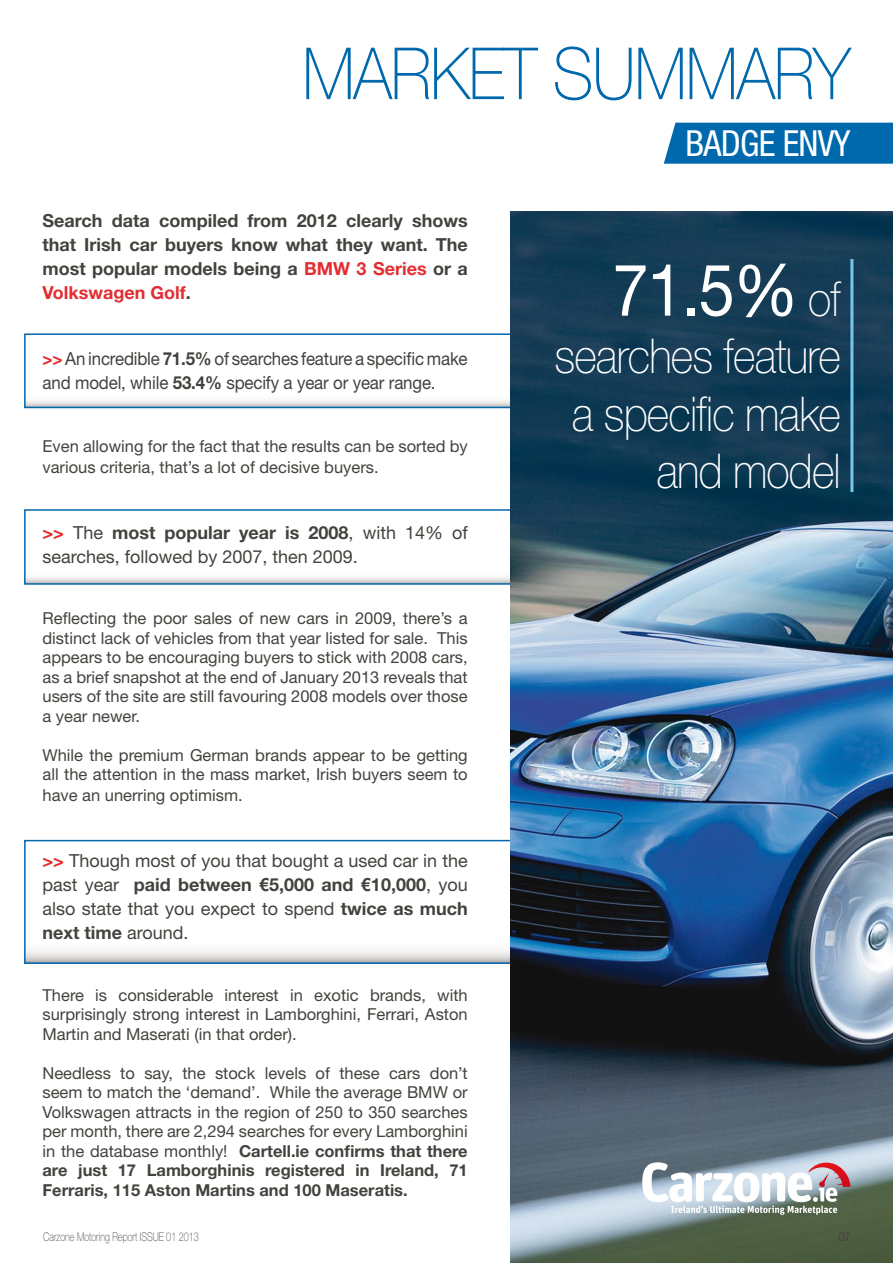
<style>
.page{position:relative;width:893px;height:1263px;background:#fff}
.page>*{position:absolute;margin:0;border:0;box-sizing:border-box;transform-origin:0 0}
.t1{font:100 72px "Helvetica Neue";letter-spacing:-.02em;color:#0068ad;scale:.9 1}
.t2{font:72px "Helvetica Neue";color:#fff;scale:.9 1}
.t3{font:100 48px/57.6px "Helvetica Neue";letter-spacing:-.02em;color:#fff;text-align:right;scale:.9 1}
.t4{font:condensed 36px "Helvetica Neue";letter-spacing:-.02em;color:#fff}
.t5{font:18px/24px "Helvetica Neue";color:#42433d}
.t6{font:700 18px/24px "Helvetica Neue";color:#42433d;text-align:justify}
.t7{font:18px/24px "Helvetica Neue";color:#42433d;scale:.94 1}
.t8{font:16.5px/19.5px "Helvetica Neue";color:#42433d;text-align:justify}
.t9{font:100 12px "Helvetica Neue";color:#42433d;scale:.75 1}
.t10{font:12px "Helvetica Neue";color:#42433d;scale:.9 1}
.s1{color:#e42d31}
.s2{font-weight:700;color:#e42d31}
.s3{font-weight:700}
.s4{font-weight:100;font-size:48px}
</style>
<div class="page">
<svg style="left:27px;top:950px;width:483px;height:11px"></svg>
<div style="left:24px;top:840px;width:551px;height:124px;border:2px solid #0068ad"></div>
<div style="left:25px;top:510px;width:550px;height:74px;background:linear-gradient(to bottom,#fff,#f8f7f7)"></div>
<div style="left:24px;top:509px;width:551px;height:76px;border:2px solid #0068ad"></div>
<div style="left:24px;top:333px;width:551px;height:75px;border:2px solid #0068ad"></div>
<img style="left:510px;top:212px;width:383px;height:1051px">
<div style="left:664px;top:123px;width:229px;height:41px;background:#0068ad"></div>
<svg style="left:642px;top:1162px;width:208px;height:53px"></svg>
<hr style="left:850px;top:259px;width:3px;height:233px;background:#77c7ec">
<h1 class="t1" style="left:302px;top:32px;width:611px">MARKET SUMMARY</h1>
<h3 class="t4" style="left:686px;top:123px;width:166px">BADGE ENVY</h3>
<p class="t6" style="left:43px;top:208px;width:427px">Search data compiled from 2012 clearly shows that Irish car buyers know what they want. The most popular models being a <span class="s1">BMW 3 Series</span> or a <span class="s1">Volkswagen Golf</span>.</p>
<p class="t7" style="left:43px;top:346px;width:454px"><span class="s2">&gt;&gt;</span> An incredible <span class="s3">71.5%</span> of searches feature a specific make and model, while <span class="s3">53.4%</span> specify a year or year range.</p>
<p class="t8" style="left:43px;top:435px;width:427px;line-height:21px">Even allowing for the fact that the results can be sorted by various criteria, that’s a lot of decisive buyers.</p>
<p class="t5" style="left:43px;top:520px;width:427px"><span class="s2">&gt;&gt;</span> The <span class="s3">most popular year is 2008</span>, with 14% of searches, followed by 2007, then 2009.</p>
<p class="t8" style="left:43px;top:608px;width:427px">Reflecting the poor sales of new cars in 2009, there’s a distinct lack of vehicles from that year listed for sale. This appears to be encouraging buyers to stick with 2008 cars, as a brief snapshot at the end of January 2013 reveals that users of the site are still favouring 2008 models over those a year newer.</p>
<p class="t8" style="left:43px;top:745px;width:427px">While the premium German brands appear to be getting all the attention in the mass market, Irish buyers seem to</p>
<p class="t8" style="left:43px;top:785px;width:202px">have an unerring optimism.</p>
<p class="t5" style="left:43px;top:849px;width:427px;text-align:justify"><span class="s2">&gt;&gt;</span> Though most of you that bought a used car in the past year <span class="s3">paid between €5,000 and €10,000</span>, you also state that you expect to spend <span class="s3">twice as much next time</span> around.</p>
<p class="t8" style="left:43px;top:985px;width:427px">There is considerable interest in exotic brands, with surprisingly strong interest in Lamborghini, Ferrari, Aston Martin and Maserati (in that order).</p>
<p class="t8" style="left:43px;top:1063px;width:427px">Needless to say, the stock levels of these cars don’t seem to match the ‘demand’. While the average BMW or Volkswagen attracts in the region of 250 to 350 searches per month, there are 2,294 searches for every Lamborghini in the database monthly! <span class="s3">Cartell.ie confirms that there are just 17 Lamborghinis registered in Ireland, 71<br>Ferraris, 115 Aston Martins and 100 Maseratis.</span></p>
<h1 class="t2" style="left:613px;top:247px;width:255px">71.5% <span class="s4">of</span></h1>
<h2 class="t3" style="left:554px;top:327px;width:320px">searches feature a specific make and model</h2>
<p class="t9" style="left:43px;top:1229px;width:209px">Carzone Motoring Report ISSUE 01 2013</p>
<p class="t10" style="left:839px;top:1229px;width:15px">07</p>
</div>
